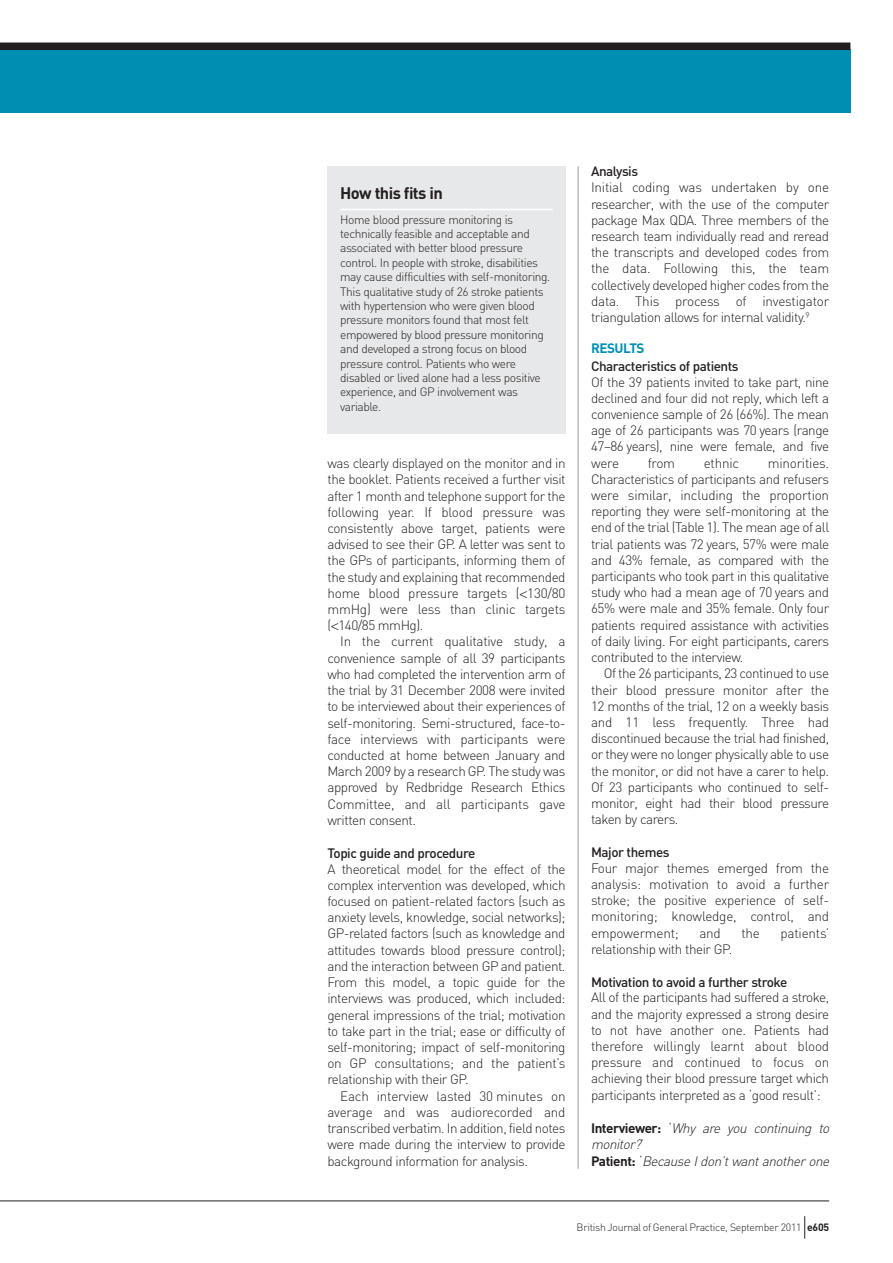
<style>
.page{position:relative;width:893px;height:1263px;background:#fff}
.page>*{position:absolute;margin:0;border:0;box-sizing:border-box;transform-origin:0 0}
.t1{font:700 16.5px "DIN";letter-spacing:-.035em;color:#231f20}
.t2{font:300 13.5px/16.2px "DIN";letter-spacing:-.035em;color:#231f20;text-align:justify}
.t3{font:500 13.5px "DIN";letter-spacing:-.035em;color:#231f20}
.t4{font:italic 300 13.5px/16.5px "DIN";color:#231f20}
.t5{font:300 13.5px "DIN";letter-spacing:-.015em;color:#231f20}
.t6{font:700 13.5px "DIN";letter-spacing:-.035em;color:#008fb3}
.t7{font:300 12px/14.4px "DIN";letter-spacing:-.035em;color:#231f20}
.t8{font:300 10.5px "DIN";letter-spacing:-.025em;color:#231f20}
.s1{font-family:"Helvetica Neue"}
.s2{font-weight:700;font-style:normal}
.s3{font-style:normal}
.s4{font-weight:700}
</style>
<div class="page">
<hr style="left:578px;top:166px;width:1px;height:1003px;background:#939598">
<div style="left:327px;top:166px;width:239px;height:268px;background:#e7e8e9"></div>
<hr style="left:340px;top:209px;width:213px;height:1px;background:#fff">
<hr style="left:0;top:1200px;width:829px;height:1px;background:#231f20">
<svg style="left:804px;top:1216px;width:1px;height:22px"></svg>
<div style="left:0;top:49px;width:850px;height:64px;background:#008fb3"></div>
<div style="left:0;top:43px;width:850px;height:7px;background:#231f20"></div>
<p class="t1" style="left:340px;top:184px;width:104px">How this fits in</p>
<p class="t7" style="left:340px;top:212px;width:212px">Home blood pressure monitoring is technically feasible and acceptable and associated with better blood pressure control. In people with stroke, disabilities may cause difficulties with self-monitoring.<br>This qualitative study of 26 stroke patients with hypertension who were given blood pressure monitors found that most felt empowered by blood pressure monitoring and developed a strong focus on blood pressure control. Patients who were disabled or lived alone had a less positive experience, and GP involvement was variable.</p>
<p class="t2" style="left:327px;top:455px;width:240px">was clearly displayed on the monitor and in the booklet. Patients received a further visit after 1 month and telephone support for the following year. If blood pressure was consistently above target, patients were advised to see their GP. A letter was sent to the GPs of participants, informing them of the study and explaining that recommended home blood pressure targets (<span class="s1">&lt;</span>130/80 mmHg) were less than clinic targets (<span class="s1">&lt;</span>140/85 mmHg).</p>
<p class="t2" style="left:327px;top:634px;width:240px;text-indent:13px">In the current qualitative study, a convenience sample of all 39 participants who had completed the intervention arm of the trial by 31 December 2008 were invited to be interviewed about their experiences of self-monitoring. Semi-structured, face-to&shy;face interviews with participants were conducted at home between January and March 2009 by a research GP. The study was approved by Redbridge Research Ethics Committee, and all participants gave written consent.</p>
<p class="t3" style="left:327px;top:845px;width:149px">Topic guide and procedure</p>
<p class="t2" style="left:327px;top:861px;width:240px">A theoretical model for the effect of the complex intervention was developed, which focused on patient-related factors (such as anxiety levels, knowledge, social networks); GP-related factors (such as knowledge and attitudes towards blood pressure control); and the interaction between GP and patient.<br>From this model, a topic guide for the interviews was produced, which included: general impressions of the trial; motivation to take part in the trial; ease or difficulty of self-monitoring; impact of self-monitoring on GP consultations; and the patient’s relationship with their GP.</p>
<p class="t2" style="left:327px;top:1088px;width:240px;text-indent:13px">Each interview lasted 30 minutes on average and was audiorecorded and transcribed verbatim. In addition, field notes were made during the interview to provide background information for analysis.</p>
<p class="t3" style="left:591px;top:164px;width:49px">Analysis</p>
<p class="t2" style="left:591px;top:180px;width:240px">Initial coding was undertaken by one researcher, with the use of the computer package Max QDA. Three members of the research team individually read and reread the transcripts and developed codes from the data. Following this, the team collectively developed higher codes from the data. This process of investigator triangulation allows for internal validity.<sup>9</sup></p>
<p class="t6" style="left:591px;top:341px;width:55px">RESULTS</p>
<p class="t3" style="left:591px;top:358px;width:149px">Characteristics of patients</p>
<p class="t2" style="left:591px;top:374px;width:240px">Of the 39 patients invited to take part, nine declined and four did not reply, which left a convenience sample of 26 (66%). The mean age of 26 participants was 70 years (range 47–86 years), nine were female, and five were</p>
<p class="t2" style="left:591px;top:455px;width:240px;text-indent:177px">minorities.<br>Characteristics of participants and refusers were similar, including the proportion reporting they were self-monitoring at the end of the trial (Table 1). The mean age of all trial patients was 72 years, 57% were male and 43% female, as compared with the participants who took part in this qualitative study who had a mean age of 70 years and 65% were male and 35% female. Only four patients required assistance with activities of daily living. For eight participants, carers contributed to the interview.</p>
<p class="t2" style="left:591px;top:665px;width:240px;text-indent:13px">Of the 26 participants, 23 continued to use their blood pressure monitor after the 12 months of the trial, 12 on a weekly basis and 11 less frequently. Three had discontinued because the trial had finished, or they were no longer physically able to use the monitor, or did not have a carer to help.<br>Of 23 participants who continued to self&shy;monitor, eight had their blood pressure taken by carers.</p>
<p class="t3" style="left:591px;top:844px;width:80px">Major themes</p>
<p class="t2" style="left:591px;top:860px;width:240px">Four major themes emerged from the analysis: motivation to avoid a further stroke; the positive experience of self&shy;monitoring; knowledge, control, and empowerment;</p>
<p class="t2" style="left:648px;top:455px;width:29px">from</p>
<p class="t2" style="left:704px;top:455px;width:37px">ethnic</p>
<p class="t2" style="left:699px;top:925px;width:23px">and</p>
<p class="t2" style="left:741px;top:925px;width:20px">the</p>
<p class="t5" style="left:780px;top:925px;width:50px">patients’</p>
<p class="t2" style="left:591px;top:941px;width:143px">relationship with their GP.</p>
<p class="t3" style="left:591px;top:974px;width:198px">Motivation to avoid a further stroke</p>
<p class="t2" style="left:591px;top:990px;width:240px">All of the participants had suffered a stroke, and the majority expressed a strong desire to not have another one. Patients had therefore willingly learnt about blood pressure and continued to focus on achieving their blood pressure target which participants interpreted as a ‘good result’:</p>
<p class="t4" style="left:591px;top:1120px;width:242px"><span class="s2">Interviewer:</span> <span class="s3">‘</span>Why are you continuing to monitor?<span class="s3">’<br></span><span class="s2">Pa t i e n t :</span> <span class="s3">‘</span> Because I don’t want another one</p>
<p class="t8" style="left:577px;top:1221px;width:254px">British Journal of General Practice, September 2011 <span class="s4">e605</span></p>
</div>
